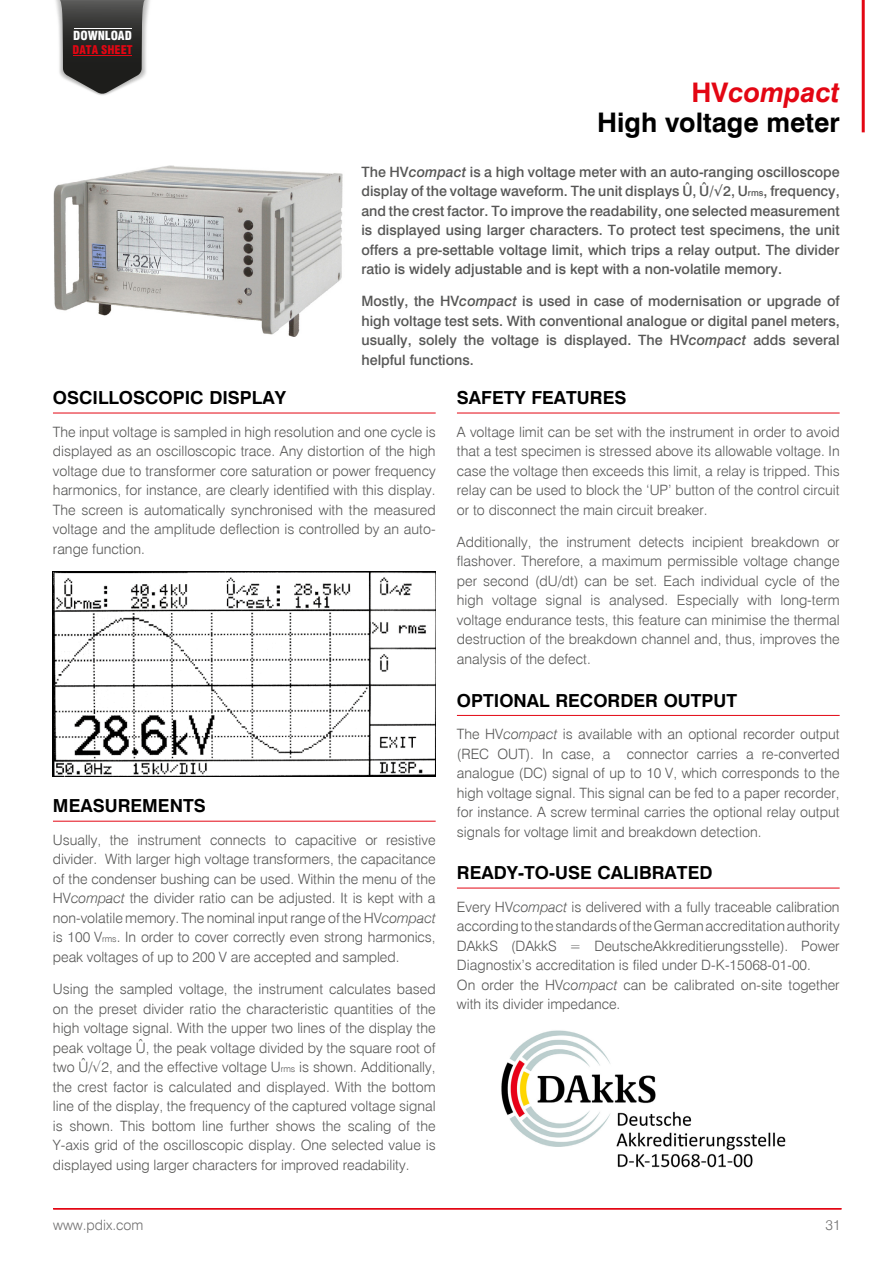
<style>
.page{position:relative;width:893px;height:1263px;background:#fff}
.page>*{position:absolute;margin:0;border:0;box-sizing:border-box;transform-origin:0 0}
.Page_Header_Bold{font:700 27px/30px "Swiss 721 BT";color:#000;text-align:right}
.Subhead_-_Underline{font:700 18px "Swiss 721 BT";color:#000}
.Body{font:300 14.25px/19.5px "Swiss 721 BT";color:#575756;text-align:justify}
.Introduction{font:500 14.25px/19.5px "Swiss 721 BT";color:#575756;text-align:justify}
.t1{font:300 14.25px "Swiss 721 BT";color:#706f6f}
.t2{font:900 condensed 12.3px "Swiss 721 BT";color:#fff}
.t3{font:900 condensed 11.7px "Swiss 721 BT";color:#e30613}
.s1{color:#e30613}
.s2{font-style:italic;color:#e30613}
.s3{font-style:italic}
.s4{font-size:9px}
</style>
<div class="page">
<hr style="left:53px;top:1208px;width:788px;height:1px;background:#e30613">
<hr style="left:862px;top:0;width:3px;height:132px;background:#e30613">
<hr style="left:53px;top:413px;width:383px;height:1px;background:#e30613">
<hr style="left:53px;top:821px;width:383px;height:1px;background:#e30613">
<hr style="left:457px;top:413px;width:383px;height:1px;background:#e30613">
<hr style="left:457px;top:715px;width:383px;height:1px;background:#e30613">
<hr style="left:457px;top:888px;width:383px;height:1px;background:#e30613">
<img style="left:53px;top:572px;width:383px;height:204px">
<img style="left:53px;top:166px;width:290px;height:171px">
<img style="left:501px;top:1030px;width:285px;height:138px">
<svg style="left:55px;top:0;width:95px;height:96px"></svg>
<hr style="left:73px;top:55px;width:59px;height:1px;background:#e30613">
<hr style="left:74px;top:28px;width:57px;height:1px;background:#fff">
<p class="t2" style="left:73px;top:28px;width:60px">DOWNLOAD</p>
<p class="t3" style="left:73px;top:42px;width:61px">DATA SHEET</p>
<p class="Page_Header_Bold" style="left:597px;top:78px;width:244px"><span class="s1">HV</span><span class="s2">compact<br></span>High voltage meter</p>
<p class="Introduction" style="left:361px;top:162px;width:480px">The HV<span class="s3">compact</span> is a high voltage meter with an auto-ranging oscilloscope display of the voltage waveform. The unit displays Û, Û/√2, U<span class="s4">rms</span>, frequency, and the crest factor. To improve the readability, one selected measurement is displayed using larger characters. To protect test specimens, the unit offers a pre-settable voltage limit, which trips a relay output. The divider ratio is widely adjustable and is kept with a non-volatile memory.</p>
<p class="Introduction" style="left:361px;top:291px;width:480px">Mostly, the HV<span class="s3">compact</span> is used in case of modernisation or upgrade of high voltage test sets. With conventional analogue or digital panel meters, usually, solely the voltage is displayed. The HV<span class="s3">compact</span> adds several helpful functions.</p>
<p class="Subhead_-_Underline" style="left:53px;top:387px;width:234px">OSCILLOSCOPIC DISPLAY</p>
<p class="Body" style="left:53px;top:422px;width:384px">The input voltage is sampled in high resolution and one cycle is displayed as an oscilloscopic trace. Any distortion of the high voltage due to transformer core saturation or power frequency harmonics, for instance, are clearly identified with this display.<br>The screen is automatically synchronised with the measured voltage and the amplitude deflection is controlled by an auto&shy;range function.</p>
<p class="Subhead_-_Underline" style="left:53px;top:795px;width:154px">MEASUREMENTS</p>
<p class="Body" style="left:53px;top:830px;width:384px">Usually, the instrument connects to capacitive or resistive divider. With larger high voltage transformers, the capacitance of the condenser bushing can be used. Within the menu of the HV<span class="s3">compact</span> the divider ratio can be adjusted. It is kept with a non-volatile memory. The nominal input range of the HV<span class="s3">compact </span>is 100 V<span class="s4">rms</span>. In order to cover correctly even strong harmonics, peak voltages of up to 200 V are accepted and sampled.</p>
<p class="Body" style="left:53px;top:979px;width:384px">Using the sampled voltage, the instrument calculates based on the preset divider ratio the characteristic quantities of the high voltage signal. With the upper two lines of the display the peak voltage Û, the peak voltage divided by the square root of two Û/√2, and the effective voltage U<span class="s4">rms</span> is shown. Additionally, the crest factor is calculated and displayed. With the bottom line of the display, the frequency of the captured voltage signal is shown. This bottom line further shows the scaling of the Y-axis grid of the oscilloscopic display. One selected value is displayed using larger characters for improved readability.</p>
<p class="Subhead_-_Underline" style="left:457px;top:387px;width:171px">SAFETY FEATURES</p>
<p class="Body" style="left:457px;top:422px;width:384px">A voltage limit can be set with the instrument in order to avoid that a test specimen is stressed above its allowable voltage. In case the voltage then exceeds this limit, a relay is tripped. This relay can be used to block the ‘UP’ button of the control circuit or to disconnect the main circuit breaker.</p>
<p class="Body" style="left:457px;top:532px;width:384px">Additionally, the instrument detects incipient breakdown or flashover. Therefore, a maximum permissible voltage change per second (dU/dt) can be set. Each individual cycle of the high voltage signal is analysed. Especially with long-term voltage endurance tests, this feature can minimise the thermal destruction of the breakdown channel and, thus, improves the analysis of the defect.</p>
<p class="Subhead_-_Underline" style="left:457px;top:689px;width:282px">OPTIONAL RECORDER OUTPUT</p>
<p class="Body" style="left:457px;top:724px;width:384px">The HV<span class="s3">compact</span> is available with an optional recorder output (REC OUT). In case, a connector carries a re-converted analogue (DC) signal of up to 10 V, which corresponds to the high voltage signal. This signal can be fed to a paper recorder, for instance. A screw terminal carries the optional relay output signals for voltage limit and breakdown detection.</p>
<p class="Subhead_-_Underline" style="left:457px;top:862px;width:257px">READY-TO-USE CALIBRATED</p>
<p class="Body" style="left:457px;top:897px;width:384px;text-align:left">Every HV<span class="s3">compact</span> is delivered with a fully traceable calibration according to the standards of the German accreditation authority DAkkS (DAkkS = DeutscheAkkreditierungsstelle). Power Diagnostix’s accreditation is filed under D-K-15068-01-00.<br>On order the HV<span class="s3">compact</span> can be calibrated on-site together with its divider impedance.</p>
<p class="t1" style="left:53px;top:1216px;width:92px">www.pdix.com</p>
<p class="t1" style="left:825px;top:1216px;width:17px">31</p>
</div>
